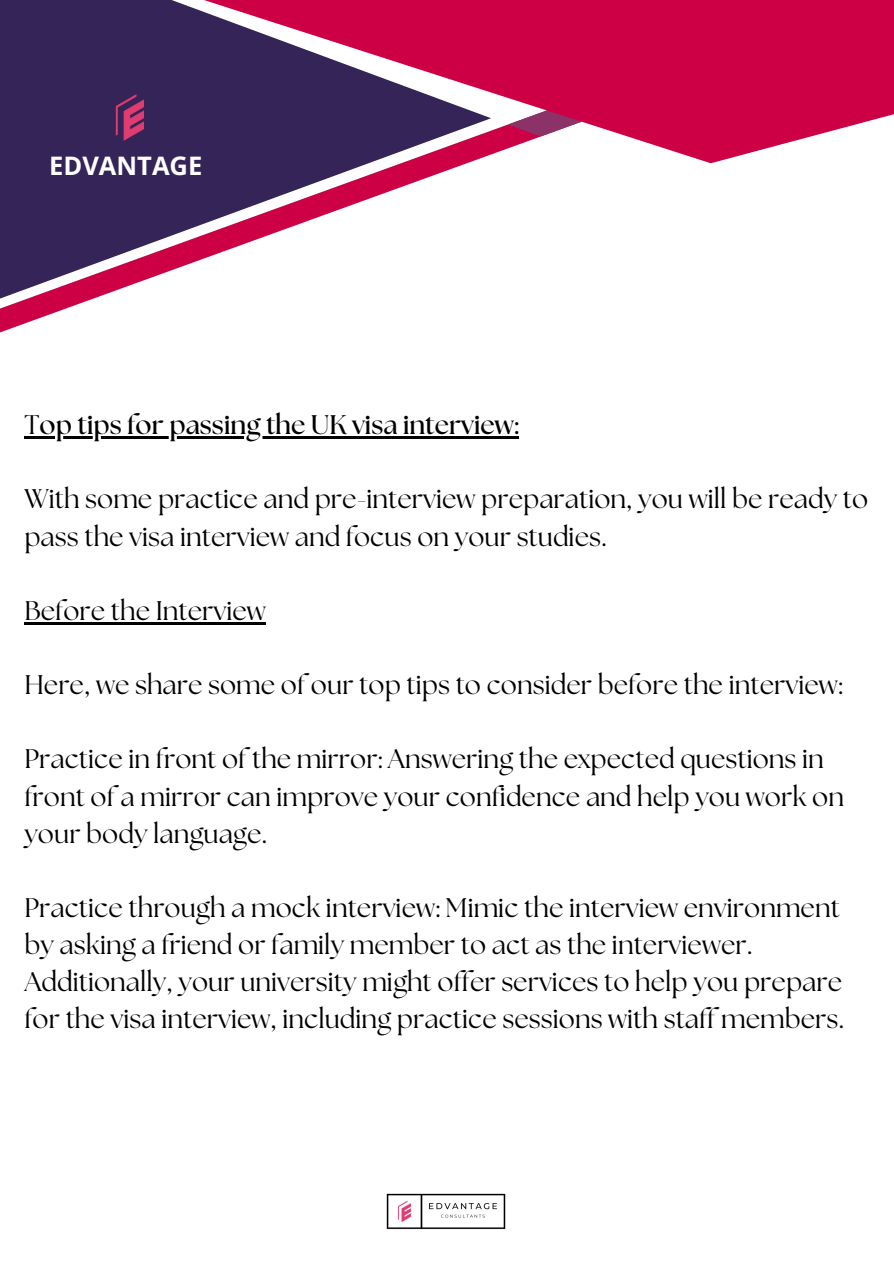
<style>
.page{position:relative;width:894px;height:1264px;background:#fff}
.page>*{position:absolute;margin:0;border:0;box-sizing:border-box;transform-origin:0 0}
.t1{font:26.85px/37.2px "The Seasons";color:#000}
.t2{font:700 26.85px "The Seasons";color:#000}
.t3{font:700 25.5px "Open Sans";color:#fff}
.s1{font-weight:400}
</style>
<div class="page">
<svg style="left:0;top:163px;width:468px;height:162px"></svg>
<svg style="left:0;top:0;width:893px;height:163px;background:#962c62"></svg>
<svg style="left:508px;top:110px;width:73px;height:26px"></svg>
<img style="left:110px;top:84px;width:37px;height:67px">
<img style="left:387px;top:1193px;width:119px;height:37px">
<svg style="left:24px;top:436px;width:15px;height:2px"></svg>
<hr style="left:39px;top:436px;width:479px;height:2px;background:#000">
<hr style="left:24px;top:622px;width:242px;height:2px;background:#000">
<p class="t3" style="left:49px;top:148px;width:155px">EDVANTAGE</p>
<p class="t2" style="left:24px;top:412px;width:495px"><span class="s1">T</span>op tips for passing the UK visa interview:</p>
<p class="t1" style="left:24px;top:482px;width:845px">With some practice and pre-interview preparation, you will be ready to</p>
<p class="t1" style="left:24px;top:519px;width:584px">pass the visa interview and focus on your studies.</p>
<p class="t1" style="left:24px;top:593px;width:243px">Before the Interview</p>
<p class="t1" style="left:24px;top:668px;width:819px">Here, we share some of our top tips to consider before the interview:</p>
<p class="t1" style="left:24px;top:742px;width:821px">Practice in front of the mirror: Answering the expected questions in front of a mirror can improve your confidence and help you work on your body language.</p>
<p class="t1" style="left:24px;top:890px;width:821px">Practice through a mock interview: Mimic the interview environment by asking a friend or family member to act as the interviewer.<br>Additionally, your university might offer services to help you prepare for the visa interview, including practice sessions with staff members.</p>
</div>
